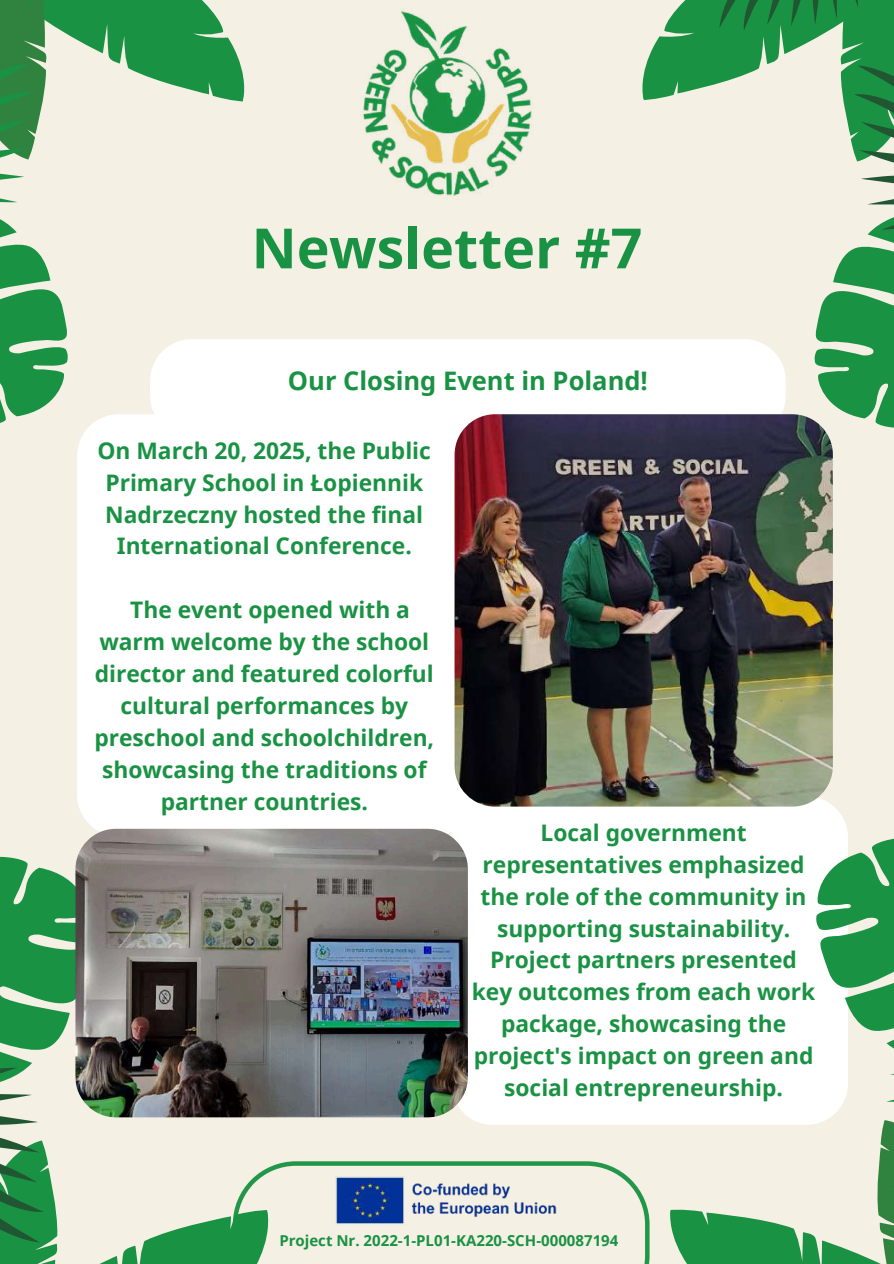
<style>
.page{position:relative;width:894px;height:1264px;background:#fff}
.page>*{position:absolute;margin:0;border:0;box-sizing:border-box;transform-origin:0 0}
.t1{font:700 55.5px "Noto Sans";color:#199243}
.t2{font:700 25.5px "Noto Sans";color:#199243}
.t3{font:700 22.8px/31.8px "Noto Sans";color:#199243;text-align:center}
.t4{font:700 15px "Noto Sans";color:#199243}
</style>
<div class="page">
<div style="left:0;top:0;width:893px;height:1263px;background:#f4f0e4"></div>
<div style="left:150px;top:339px;width:632px;height:80px;background:#fff"></div>
<svg style="left:0;top:290px;width:68px;height:133px"></svg>
<svg style="left:179px;top:0;width:66px;height:102px"></svg>
<svg style="left:0;top:0;width:179px;height:290px"></svg>
<svg style="left:782px;top:291px;width:111px;height:173px"></svg>
<svg style="left:642px;top:0;width:67px;height:100px"></svg>
<svg style="left:709px;top:0;width:184px;height:291px"></svg>
<div style="left:451px;top:796px;width:384px;height:328px;background:#fff"></div>
<svg style="left:659px;top:808px;width:234px;height:455px"></svg>
<img style="left:363px;top:11px;width:169px;height:185px">
<div style="left:77px;top:414px;width:397px;height:421px;background:#fff"></div>
<svg style="left:0;top:819px;width:122px;height:185px"></svg>
<svg style="left:195px;top:1161px;width:454px;height:102px"></svg>
<svg style="left:0;top:1004px;width:195px;height:259px"></svg>
<img style="left:454px;top:414px;width:378px;height:392px;border-radius:41px">
<img style="left:75px;top:828px;width:392px;height:288px;border-radius:41px">
<h1 class="t1" style="left:251px;top:209px;width:392px">Newsletter #7</h1>
<p class="t2" style="left:288px;top:362px;width:361px">Our Closing Event in Poland!</p>
<p class="t3" style="left:97px;top:434px;width:335px">On March 20, 2025, the Public<br>Primary School in Łopiennik<br>Nadrzeczny hosted the final<br>International Conference.</p>
<p class="t3" style="left:94px;top:593px;width:341px">The event opened with a warm welcome by the school director and featured colorful cultural performances by preschool and schoolchildren, showcasing the traditions of partner countries.</p>
<p class="t3" style="left:471px;top:816px;width:345px">Local government representatives emphasized the role of the community in supporting sustainability.<br>Project partners presented key outcomes from each work package, showcasing the project's impact on green and social entrepreneurship.</p>
<p class="t4" style="left:279px;top:1229px;width:340px">Project Nr. 2022-1-PL01-KA220-SCH-000087194</p>
</div>
